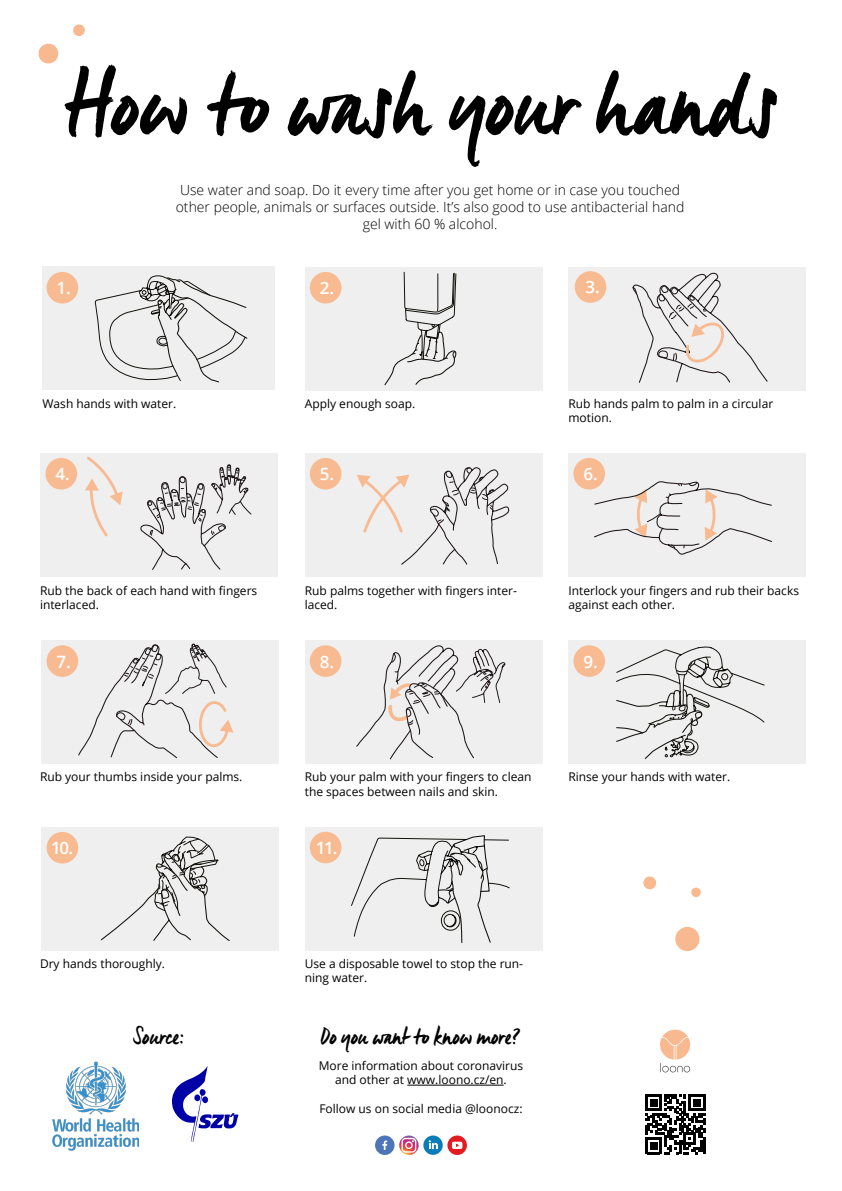
<style>
.page{position:relative;width:842px;height:1191px;background:#fff}
.page>*{position:absolute;margin:0;border:0;box-sizing:border-box;transform-origin:0 0}
.t1{font:94px "Manus";color:#000}
.t2{font:24px "Manus";color:#000}
.t3{font:600 17px "Open Sans";color:#fff}
.t4{font:300 14px/16.8px "Open Sans";color:#000;text-align:center}
.t5{font:12px/14.4px "Open Sans";color:#000}
</style>
<div class="page">
<div style="left:43px;top:266px;width:232px;height:124px;background:#efefef"></div>
<div style="left:47px;top:272px;width:31px;height:31px;background:#f8bb91;border-radius:50%"></div>
<div style="left:40px;top:453px;width:238px;height:124px;background:#efefef"></div>
<div style="left:41px;top:640px;width:237px;height:123px;background:#efefef"></div>
<div style="left:41px;top:826px;width:237px;height:124px;background:#efefef"></div>
<div style="left:305px;top:267px;width:237px;height:123px;background:#efefef"></div>
<div style="left:305px;top:453px;width:237px;height:124px;background:#efefef"></div>
<div style="left:305px;top:640px;width:237px;height:123px;background:#efefef"></div>
<div style="left:305px;top:826px;width:237px;height:124px;background:#efefef"></div>
<div style="left:569px;top:267px;width:237px;height:123px;background:#efefef"></div>
<div style="left:569px;top:453px;width:237px;height:124px;background:#efefef"></div>
<div style="left:569px;top:640px;width:237px;height:123px;background:#efefef"></div>
<svg style="left:384px;top:271px;width:73px;height:115px"></svg>
<svg style="left:95px;top:275px;width:153px;height:108px"></svg>
<svg style="left:616px;top:646px;width:149px;height:113px"></svg>
<svg style="left:100px;top:836px;width:130px;height:105px"></svg>
<svg style="left:351px;top:835px;width:159px;height:116px"></svg>
<svg style="left:632px;top:272px;width:136px;height:111px"></svg>
<svg style="left:85px;top:456px;width:38px;height:81px"></svg>
<svg style="left:77px;top:643px;width:157px;height:116px"></svg>
<div style="left:310px;top:272px;width:31px;height:31px;background:#f8bb91;border-radius:50%"></div>
<div style="left:575px;top:271px;width:31px;height:32px;background:#f8bb91;border-radius:50%"></div>
<div style="left:46px;top:458px;width:31px;height:31px;background:#f8bb91;border-radius:50%"></div>
<div style="left:310px;top:458px;width:31px;height:31px;background:#f8bb91;border-radius:50%"></div>
<div style="left:573px;top:458px;width:32px;height:31px;background:#f8bb91;border-radius:50%"></div>
<div style="left:47px;top:645px;width:31px;height:32px;background:#f8bb91;border-radius:50%"></div>
<div style="left:310px;top:645px;width:31px;height:32px;background:#f8bb91;border-radius:50%"></div>
<div style="left:573px;top:645px;width:32px;height:32px;background:#f8bb91;border-radius:50%"></div>
<div style="left:47px;top:832px;width:31px;height:31px;background:#f8bb91;border-radius:50%"></div>
<div style="left:310px;top:831px;width:31px;height:32px;background:#f8bb91;border-radius:50%"></div>
<svg style="left:73px;top:24px;width:12px;height:12px"></svg>
<svg style="left:38px;top:43px;width:21px;height:21px"></svg>
<svg style="left:691px;top:887px;width:10px;height:10px"></svg>
<svg style="left:675px;top:927px;width:25px;height:24px"></svg>
<svg style="left:643px;top:876px;width:14px;height:14px"></svg>
<img style="left:53px;top:1061px;width:86px;height:89px">
<img style="left:660px;top:1029px;width:31px;height:44px">
<svg style="left:645px;top:1094px;width:60px;height:60px"></svg>
<svg style="left:172px;top:1066px;width:67px;height:76px"></svg>
<div style="left:194px;top:1094px;width:6px;height:7px;background:#0000a8;border-radius:50%"></div>
<div style="left:202px;top:1096px;width:6px;height:7px;background:#0000a8;border-radius:50%"></div>
<svg style="left:140px;top:464px;width:112px;height:106px"></svg>
<svg style="left:593px;top:466px;width:179px;height:89px"></svg>
<svg style="left:356px;top:467px;width:154px;height:293px"></svg>
<hr style="left:407px;top:1084px;width:97px;height:1px;background:#000">
<div style="left:375px;top:1135px;width:19px;height:20px;background:#4d75b9;border-radius:50%"></div>
<svg style="left:382px;top:1140px;width:5px;height:9px"></svg>
<img style="left:399px;top:1135px;width:20px;height:19px;border-radius:9px">
<svg style="left:402px;top:1137px;width:14px;height:15px"></svg>
<svg style="left:423px;top:1135px;width:20px;height:19px"></svg>
<svg style="left:429px;top:1140px;width:9px;height:9px"></svg>
<svg style="left:447px;top:1135px;width:20px;height:20px"></svg>
<svg style="left:452px;top:1141px;width:10px;height:8px"></svg>
<h1 class="t1" style="left:64px;top:47px;width:715px">How to wash your hands</h1>
<h3 class="t3" style="left:57px;top:276px;width:16px">1.</h3>
<p class="t4" style="left:176px;top:181px;width:510px">Use water and soap. Do it every time after you get home or in case you touched other people, animals or surfaces outside. It’s also good to use antibacterial hand gel with 60 % alcohol.</p>
<h3 class="t3" style="left:320px;top:276px;width:16px">2.</h3>
<h3 class="t3" style="left:585px;top:275px;width:16px">3.</h3>
<p class="t5" style="left:43px;top:396px;width:135px">Wash hands with water.</p>
<p class="t5" style="left:305px;top:396px;width:112px">Apply enough soap.</p>
<p class="t5" style="left:568px;top:396px;width:206px">Rub hands palm to palm in a circular motion.</p>
<h3 class="t3" style="left:56px;top:462px;width:16px">4.</h3>
<h3 class="t3" style="left:320px;top:462px;width:16px">5.</h3>
<h3 class="t3" style="left:583px;top:462px;width:16px">6.</h3>
<p class="t5" style="left:40px;top:583px;width:219px">Rub the back of each hand with fingers interlaced.</p>
<p class="t5" style="left:305px;top:583px;width:214px">Rub palms together with fingers inter&shy;laced.</p>
<p class="t5" style="left:568px;top:583px;width:232px">Interlock your fingers and rub their backs against each other.</p>
<h3 class="t3" style="left:57px;top:650px;width:16px">7.</h3>
<h3 class="t3" style="left:320px;top:650px;width:16px">8.</h3>
<h3 class="t3" style="left:583px;top:650px;width:16px">9.</h3>
<p class="t5" style="left:40px;top:769px;width:204px">Rub your thumbs inside your palms.</p>
<p class="t5" style="left:305px;top:769px;width:228px">Rub your palm with your fingers to clean the spaces between nails and skin.</p>
<p class="t5" style="left:568px;top:769px;width:163px">Rinse your hands with water.</p>
<h3 class="t3" style="left:51px;top:836px;width:24px">10.</h3>
<h3 class="t3" style="left:316px;top:836px;width:23px">11.</h3>
<p class="t5" style="left:40px;top:956px;width:127px">Dry hands thoroughly.</p>
<p class="t5" style="left:305px;top:956px;width:220px">Use a disposable towel to stop the run&shy;ning water.</p>
<h2 class="t2" style="left:133px;top:1021px;width:52px">Source:</h2>
<h2 class="t2" style="left:321px;top:1021px;width:202px">Do you want to know more?</h2>
<p class="t5" style="left:319px;top:1058px;width:206px;text-align:center">More information about coronavirus and other at www.loono.cz/en.</p>
<p class="t5" style="left:319px;top:1101px;width:205px">Follow us on social media @loonocz:</p>
</div>
